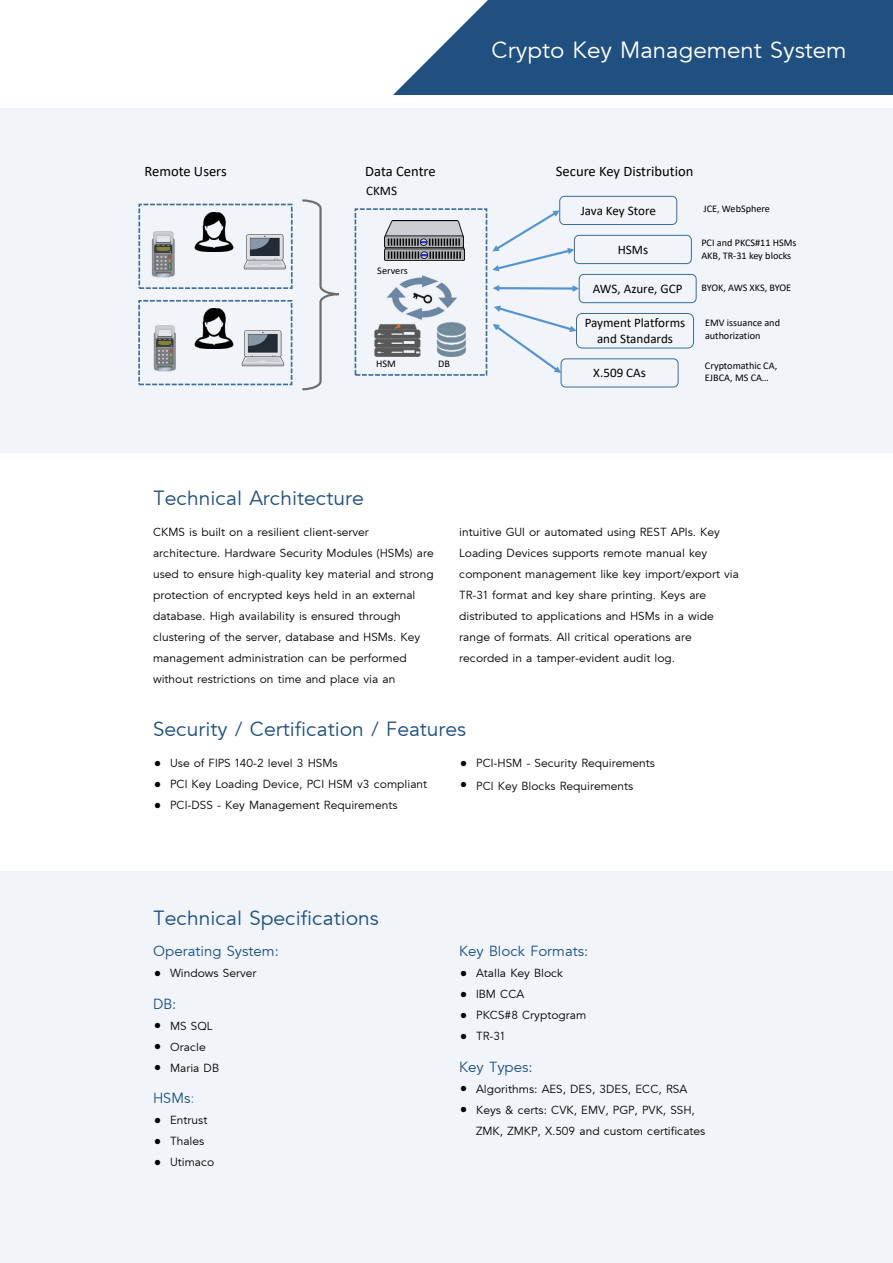
<style>
.page{position:relative;width:893px;height:1263px;background:#fff}
.page>*{position:absolute;margin:0;border:0;box-sizing:border-box;transform-origin:0 0}
.t1{font:24px "Cryptomathic";color:#fff}
.t2{font:21px "Cryptomathic";color:#1f5080}
.t3{font:15px "Cryptomathic";color:#1f5080}
.t4{font:14.55px "Calibri";color:#000}
.t5{font:13.05px/15.8px "Calibri";color:#000;text-align:center}
.t6{font:12px/21px "Cryptomathic";color:#000}
.t7{font:10.2px/12.1px "Calibri";color:#000}
.s1{font-size:18px}
.s2{color:#6a98be}
</style>
<div class="page">
<div style="left:0;top:108px;width:893px;height:344px;background:#f1f4f9"></div>
<div style="left:0;top:872px;width:893px;height:391px;background:#f1f4f9"></div>
<div style="left:355px;top:208px;width:132px;height:168px;border:2px dashed #41719c"></div>
<img style="left:437px;top:323px;width:29px;height:33px">
<img style="left:374px;top:324px;width:47px;height:33px">
<img style="left:194px;top:212px;width:40px;height:40px">
<div style="left:138px;top:204px;width:155px;height:85px;border:2px dashed #41719c"></div>
<img style="left:243px;top:230px;width:50px;height:44px">
<div style="left:559px;top:196px;width:118px;height:29px;border:1px solid #41719c;border-radius:5px"></div>
<div style="left:574px;top:235px;width:118px;height:29px;border:1px solid #41719c;border-radius:5px"></div>
<div style="left:579px;top:274px;width:117px;height:29px;border:1px solid #41719c;border-radius:5px"></div>
<div style="left:576px;top:313px;width:118px;height:35px;border:1px solid #41719c;border-radius:6px"></div>
<svg style="left:302px;top:199px;width:37px;height:192px"></svg>
<svg style="left:492px;top:210px;width:82px;height:61px"></svg>
<svg style="left:493px;top:285px;width:86px;height:7px"></svg>
<svg style="left:493px;top:306px;width:83px;height:67px"></svg>
<img style="left:385px;top:248px;width:79px;height:13px">
<img style="left:384px;top:220px;width:80px;height:28px">
<img style="left:194px;top:308px;width:40px;height:40px">
<div style="left:138px;top:300px;width:154px;height:85px;border:2px dashed #41719c"></div>
<img style="left:241px;top:326px;width:52px;height:44px">
<img style="left:151px;top:231px;width:24px;height:47px">
<img style="left:153px;top:325px;width:23px;height:47px">
<img style="left:387px;top:275px;width:70px;height:45px">
<div style="left:561px;top:358px;width:117px;height:29px;border:1px solid #41719c;border-radius:5px"></div>
<svg style="left:393px;top:0;width:500px;height:95px;background:#34608c"></svg>
<p class="t4" style="left:145px;top:161px;width:84px">Remote Users</p>
<p class="t4" style="left:365px;top:161px;width:72px">Data Centre</p>
<p class="t5" style="left:366px;top:182px;width:32px">CKMS</p>
<p class="t7" style="left:377px;top:264px;width:32px">Servers</p>
<p class="t7" style="left:376px;top:358px;width:21px">HSM</p>
<p class="t7" style="left:438px;top:358px;width:13px">DB</p>
<h2 class="t2" style="left:153px;top:485px;width:212px">Technical Architecture</h2>
<h1 class="t1" style="left:492px;top:36px;width:357px">Crypto Key Management System</h1>
<p class="t4" style="left:556px;top:161px;width:139px">Secure Key Distribution</p>
<p class="t5" style="left:581px;top:202px;width:77px">Java Key Store</p>
<p class="t5" style="left:618px;top:241px;width:32px">HSMs</p>
<p class="t5" style="left:593px;top:280px;width:91px">AWS, Azure, GCP</p>
<p class="t5" style="left:585px;top:315px;width:102px">Payment Platforms and Standards</p>
<p class="t7" style="left:703px;top:202px;width:68px">JCE, WebSphere</p>
<p class="t7" style="left:701px;top:237px;width:97px">PCI and PKCS#11 HSMs<br>AKB, TR-31 key blocks</p>
<p class="t7" style="left:701px;top:281px;width:91px">BYOK, AWS XKS, BYOE</p>
<p class="t7" style="left:705px;top:317px;width:76px">EMV issuance and authorization</p>
<p class="t5" style="left:593px;top:365px;width:54px">X.509 CAs</p>
<p class="t7" style="left:705px;top:359px;width:74px">Cryptomathic CA,<br>EJBCA, MS CA…</p>
<p class="t6" style="left:153px;top:521px;width:282px">CKMS is built on a resilient client-server architecture. Hardware Security Modules (HSMs) are used to ensure high-quality key material and strong protection of encrypted keys held in an external database. High availability is ensured through clustering of the server, database and HSMs. Key management administration can be performed without restrictions on time and place via an</p>
<p class="t6" style="left:459px;top:521px;width:281px">intuitive GUI or automated using REST APIs. Key Loading Devices supports remote manual key component management like key import/export via TR-31 format and key share printing. Keys are distributed to applications and HSMs in a wide range of formats. All critical operations are recorded in a tamper-evident audit log.</p>
<h2 class="t2" style="left:153px;top:716px;width:315px">Security / Certification / Features</h2>
<p class="t6" style="left:153px;top:752px;width:186px"><span class="s1">•</span> Use of FIPS 140-2 level 3 HSMs</p>
<p class="t6" style="left:153px;top:773px;width:276px"><span class="s1">•</span> PCI Key Loading Device, PCI HSM v3 compliant</p>
<p class="t6" style="left:153px;top:794px;width:246px"><span class="s1">•</span> PCI-DSS - Key Management Requirements</p>
<p class="t6" style="left:459px;top:752px;width:197px"><span class="s1">•</span> PCI-HSM - Security Requirements</p>
<p class="t6" style="left:459px;top:775px;width:176px"><span class="s1">•</span> PCI Key Blocks Requirements</p>
<h2 class="t2" style="left:153px;top:905px;width:227px">Technical Specifications</h2>
<p class="t3" style="left:153px;top:942px;width:127px">Operating System:</p>
<p class="t6" style="left:153px;top:962px;width:105px"><span class="s1">•</span> Windows Server</p>
<p class="t3" style="left:153px;top:995px;width:25px">DB:</p>
<p class="t6" style="left:153px;top:1015px;width:61px"><span class="s1">•</span> MS SQL</p>
<p class="t6" style="left:153px;top:1036px;width:54px"><span class="s1">•</span> Oracle</p>
<p class="t6" style="left:153px;top:1057px;width:67px"><span class="s1">•</span> Maria DB</p>
<p class="t3" style="left:153px;top:1089px;width:43px">HSMs<span class="s2">:</span></p>
<p class="t6" style="left:153px;top:1109px;width:56px"><span class="s1">•</span> Entrust</p>
<p class="t6" style="left:153px;top:1130px;width:53px"><span class="s1">•</span> Thales</p>
<p class="t6" style="left:153px;top:1151px;width:63px"><span class="s1">•</span> Utimaco</p>
<p class="t3" style="left:459px;top:942px;width:131px">Key Block Formats:</p>
<p class="t6" style="left:459px;top:962px;width:105px"><span class="s1">•</span> Atalla Key Block</p>
<p class="t6" style="left:459px;top:983px;width:66px"><span class="s1">•</span> IBM CCA</p>
<p class="t6" style="left:459px;top:1004px;width:129px"><span class="s1">•</span> PKCS#8 Cryptogram</p>
<p class="t6" style="left:459px;top:1025px;width:47px"><span class="s1">•</span> TR-31</p>
<p class="t3" style="left:459px;top:1058px;width:75px">Key Types:</p>
<p class="t6" style="left:459px;top:1078px;width:229px"><span class="s1">•</span> Algorithms: AES, DES, 3DES, ECC, RSA</p>
<p class="t6" style="left:476px;top:1099px;width:231px;text-indent:-17px"><span class="s1">•</span> Keys &amp; certs: CVK, EMV, PGP, PVK, SSH,<br>ZMK, ZMKP, X.509 and custom certificates</p>
</div>
